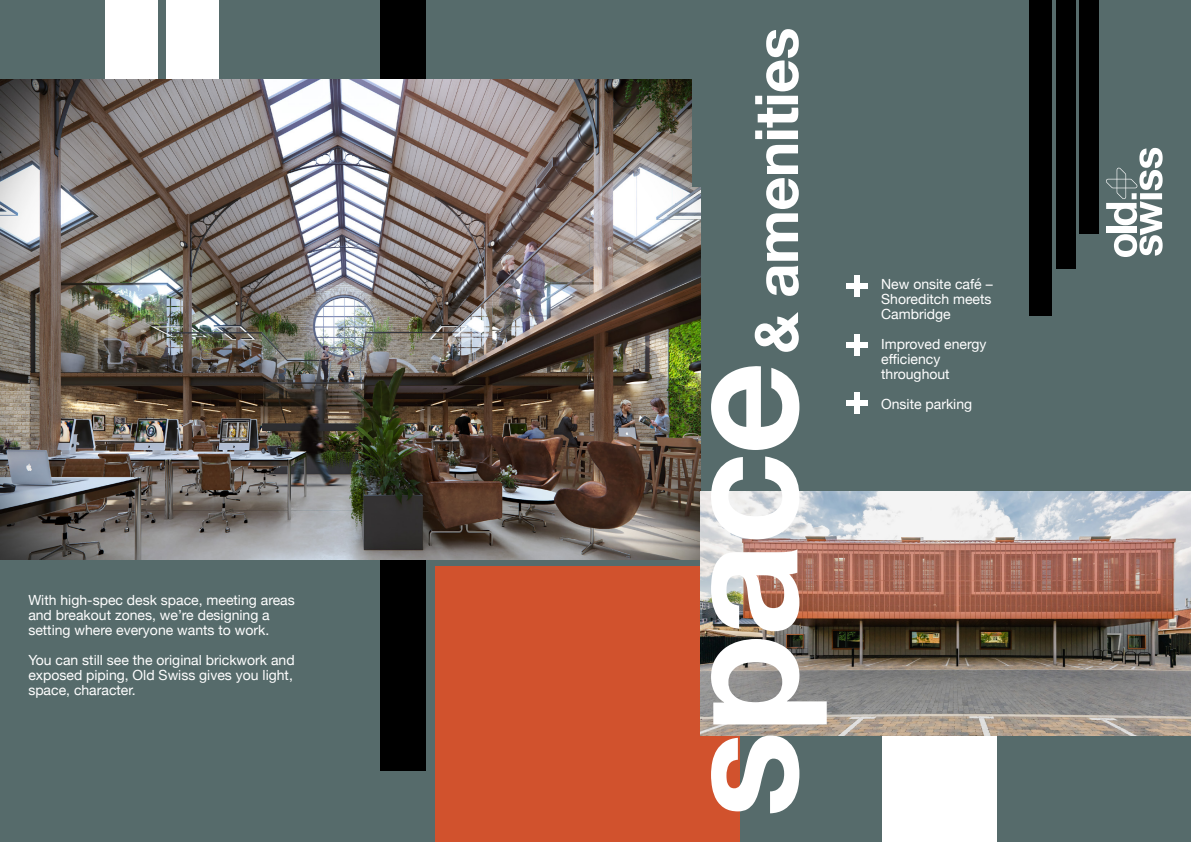
<style>
.page{position:relative;width:1191px;height:842px;background:#566b6b}
.page>*{position:absolute;margin:0;border:0;box-sizing:border-box;transform-origin:0 0}
.t1{font:700 162.5px "Helvetica Neue";letter-spacing:-.015em;color:#fff}
.t2{font:700 60px "Helvetica Neue";letter-spacing:-.015em;color:#fff}
.t3{font:14px/15px "Helvetica Neue";color:#fff}
</style>
<div class="page">
<div style="left:1079px;top:0;width:19px;height:233px;background:#000"></div>
<div style="left:1056px;top:0;width:19px;height:269px;background:#000"></div>
<div style="left:1029px;top:0;width:23px;height:316px;background:#000"></div>
<div style="left:882px;top:557px;width:115px;height:285px;background:#fff"></div>
<div style="left:166px;top:0;width:53px;height:133px;background:#fff"></div>
<div style="left:105px;top:0;width:53px;height:133px;background:#fff"></div>
<div style="left:435px;top:566px;width:304px;height:276px;background:#d1522d"></div>
<div style="left:380px;top:0;width:45px;height:770px;background:#000"></div>
<img style="left:0;top:79px;width:700px;height:481px">
<div style="left:692px;top:59px;width:35px;height:128px;background:#566b6b"></div>
<svg style="left:1106px;top:148px;width:56px;height:109px"></svg>
<div style="left:854px;top:275px;width:5px;height:22px;background:#fff"></div>
<div style="left:846px;top:283px;width:21px;height:6px;background:#fff"></div>
<div style="left:854px;top:334px;width:5px;height:21px;background:#fff"></div>
<div style="left:846px;top:342px;width:21px;height:5px;background:#fff"></div>
<div style="left:854px;top:392px;width:5px;height:21px;background:#fff"></div>
<div style="left:846px;top:400px;width:21px;height:5px;background:#fff"></div>
<img style="left:700px;top:491px;width:491px;height:244px">
<p class="t3" style="left:28px;top:594px;width:268px">With high-spec desk space, meeting areas and breakout zones, we’re designing a setting where everyone wants to work.</p>
<p class="t3" style="left:28px;top:654px;width:268px">You can still see the original brickwork and exposed piping, Old Swiss gives you light, space, character.</p>
<h2 class="t2" style="left:729px;top:354px;width:328px;rotate:-90deg">&amp; amenities</h2>
<h1 class="t1" style="left:612px;top:818px;width:458px;rotate:-90deg">space</h1>
<p class="t3" style="left:881px;top:277px;width:113px;text-align:justify">New onsite café – Shoreditch meets Cambridge</p>
<p class="t3" style="left:881px;top:337px;width:107px">Improved energy efficiency throughout</p>
<p class="t3" style="left:881px;top:397px;width:93px">Onsite parking</p>
</div>
